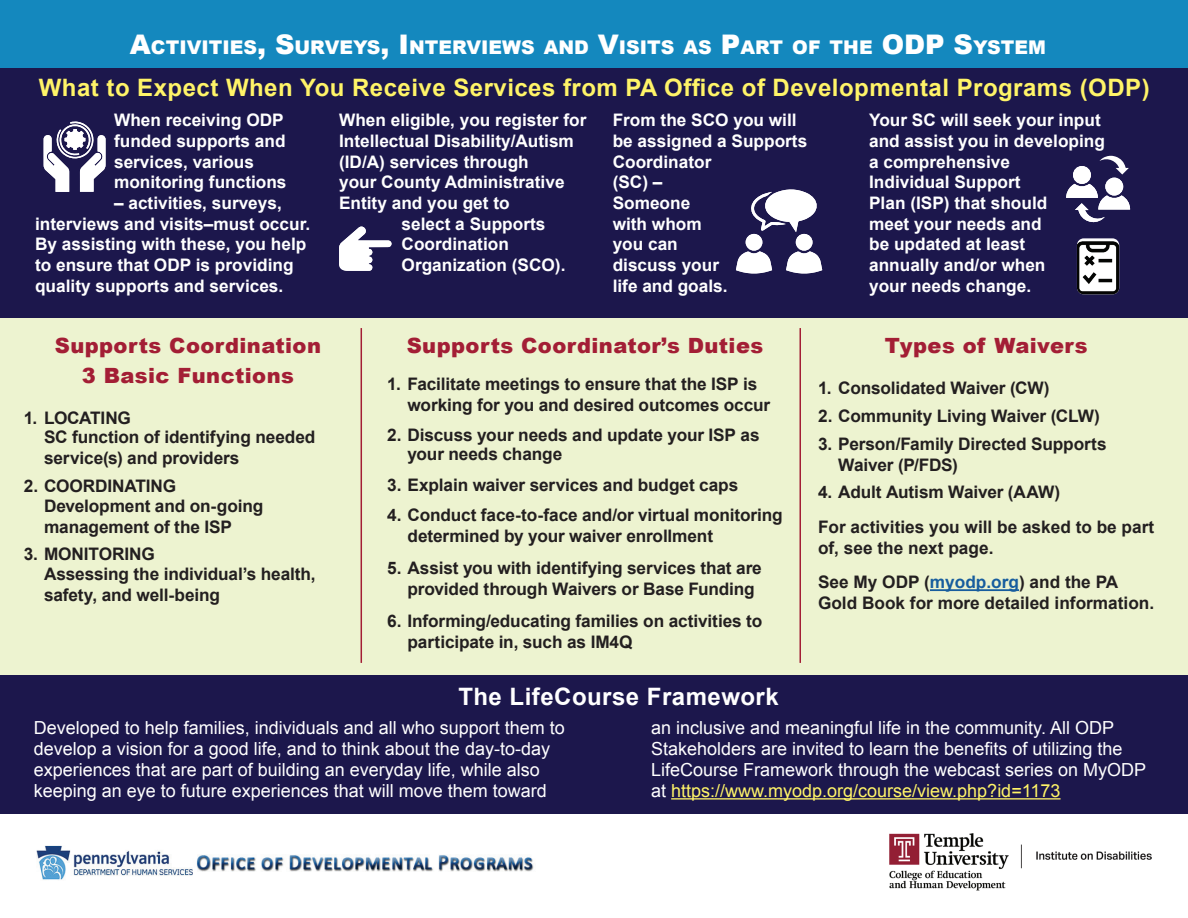
<style>
.page{position:relative;width:1188px;height:918px;background:#fff}
.page>*{position:absolute;margin:0;border:0;box-sizing:border-box;transform-origin:0 0}
.t1{font:700 24px "Arial";letter-spacing:.02em;color:#fff468}
.t2{font:700 24px "Arial";letter-spacing:.02em;color:#fff}
.Head_3{font:900 21px/30px "Arial";letter-spacing:.02em;color:#a31e35;text-align:center}
.t3{font:900 18.9px "Arial";color:#fff}
.body_backside{font:18px/21px "Arial";color:#fff}
.body_backside-2{font:700 17.25px/21px "Arial";letter-spacing:-.005em;color:#231f20}
.body_backside_white{font:700 17.25px/20.7px "Arial";color:#fff}
.s1{font-size:27px}
.s2{color:#175d9e}
.s3{color:#fff468}
</style>
<div class="page">
<div style="left:0;top:0;width:1188px;height:814px;background:#edf3d0"></div>
<div style="left:0;top:58px;width:1188px;height:260px;background:#1c174c"></div>
<div style="left:0;top:0;width:1188px;height:67px;background:#1488be"></div>
<hr style="left:930px;top:589px;width:89px;height:2px;background:#175d9e">
<img style="left:36px;top:845px;width:498px;height:35px">
<img style="left:889px;top:833px;width:263px;height:58px">
<svg style="left:44px;top:122px;width:62px;height:69px"></svg>
<div style="left:70px;top:134px;width:10px;height:11px;background:#fff;border-radius:50%"></div>
<svg style="left:339px;top:227px;width:53px;height:44px"></svg>
<svg style="left:736px;top:190px;width:86px;height:83px"></svg>
<img style="left:1077px;top:238px;width:42px;height:56px">
<svg style="left:1066px;top:156px;width:64px;height:66px"></svg>
<hr style="left:361px;top:328px;width:1px;height:335px;background:#a31e35">
<hr style="left:800px;top:328px;width:1px;height:335px;background:#a31e35">
<div style="left:0;top:675px;width:1188px;height:139px;background:#1c174c"></div>
<hr style="left:671px;top:798px;width:390px;height:2px;background:#fff468">
<h1 class="t3" style="left:130px;top:34px;width:917px"><span class="s1">A</span>CTIVITIES<span class="s1">, S</span>URVEYS<span class="s1">, I</span> NTERVIEWS AND <span class="s1">V</span>ISITS AS <span class="s1">P</span>ART OF THE <span class="s1">ODP S</span>YSTEM</h1>
<h2 class="t1" style="left:39px;top:71px;width:1112px">What to Expect When You Receive Services from PA Office of Developmental Programs (ODP)</h2>
<p class="body_backside_white" style="left:114px;top:110px;width:174px">When receiving ODP funded supports and services, various monitoring functions</p>
<p class="body_backside_white" style="left:35px;top:193px;width:277px;text-indent:79px">– activities, surveys, interviews and visits–must occur.<br>By assisting with these, you help to ensure that ODP is providing quality supports and services.</p>
<h3 class="Head_3" style="left:55px;top:329px;width:268px">Supports Coordination<br>3 Basic Functions</h3>
<p class="body_backside-2" style="left:44px;top:408px;width:273px;line-height:20.2px;text-indent:-20px">1. LOCATING<br>SC function of identifying needed service(s) and providers</p>
<p class="body_backside-2" style="left:44px;top:476px;width:221px;line-height:20.2px;text-indent:-20px">2. COORDINATING<br>Development and on-going management of the ISP</p>
<p class="body_backside-2" style="left:44px;top:545px;width:273px;line-height:20.2px;text-indent:-20px">3. MONITORING<br>Assessing the individual’s health, safety, and well-being</p>
<p class="body_backside_white" style="left:339px;top:110px;width:249px">When eligible, you register for</p>
<p class="body_backside_white" style="left:339px;top:131px;width:236px">Intellectual Disability/Autism</p>
<p class="body_backside_white" style="left:339px;top:152px;width:191px">(ID/A) services through</p>
<p class="body_backside_white" style="left:339px;top:172px;width:227px">your County Administrative</p>
<p class="body_backside_white" style="left:339px;top:193px;width:172px">Entity and you get to</p>
<p class="body_backside_white" style="left:402px;top:214px;width:145px">select a Supports</p>
<p class="body_backside_white" style="left:402px;top:235px;width:109px">Coordination</p>
<p class="body_backside_white" style="left:402px;top:255px;width:165px">Organization (SCO).</p>
<p class="body_backside_white" style="left:613px;top:110px;width:196px">From the SCO you will be assigned a Supports<br>Coordinator<br>(SC) –<br>Someone<br>with whom<br>you can<br>discuss your<br>life and goals.</p>
<p class="body_backside_white" style="left:869px;top:110px;width:237px">Your SC will seek your input and assist you in developing a comprehensive<br>Individual Support<br>Plan (ISP) that should<br>meet your needs and<br>be updated at least<br>annually and/or when<br>your needs change.</p>
<h3 class="Head_3" style="left:407px;top:329px;width:358px">Supports Coordinator’s Duties</h3>
<p class="body_backside-2" style="left:408px;top:374px;width:364px;text-indent:-20px">1. Facilitate meetings to ensure that the ISP is working for you and desired outcomes occur</p>
<p class="body_backside-2" style="left:408px;top:426px;width:354px;line-height:19.5px;text-indent:-20px">2. Discuss your needs and update your ISP as your needs change</p>
<p class="body_backside-2" style="left:387px;top:475px;width:353px">3. Explain waiver services and budget caps</p>
<p class="body_backside-2" style="left:408px;top:505px;width:377px;text-indent:-20px">4. Conduct face-to-face and/or virtual monitoring determined by your waiver enrollment</p>
<p class="body_backside-2" style="left:408px;top:558px;width:356px;text-indent:-20px">5. Assist you with identifying services that are provided through Waivers or Base Funding</p>
<p class="body_backside-2" style="left:408px;top:611px;width:356px;text-indent:-20px">6. Informing/educating families on activities to participate in, such as IM4Q</p>
<h2 class="t2" style="left:458px;top:681px;width:322px">The LifeCourse Framework</h2>
<h3 class="Head_3" style="left:885px;top:330px;width:204px">Types of Waivers</h3>
<p class="body_backside-2" style="left:818px;top:378px;width:233px">1. Consolidated Waiver (CW)</p>
<p class="body_backside-2" style="left:818px;top:406px;width:283px">2. Community Living Waiver (CLW)</p>
<p class="body_backside-2" style="left:838px;top:434px;width:270px;text-indent:-20px">3. Person/Family Directed Supports<br>Waiver (P/FDS)</p>
<p class="body_backside-2" style="left:818px;top:482px;width:244px">4. Adult Autism Waiver (AAW)</p>
<p class="body_backside-2" style="left:818px;top:517px;width:338px">For activities you will be asked to be part of, see the next page.</p>
<p class="body_backside-2" style="left:818px;top:572px;width:338px">See My ODP (<span class="s2">myodp.org</span>) and the PA<br>Gold Book for more detailed information.</p>
<p class="body_backside" style="left:34px;top:717px;width:533px">Developed to help families, individuals and all who support them to develop a vision for a good life, and to think about the day-to-day experiences that are part of building an everyday life, while also keeping an eye to future experiences that will move them toward</p>
<p class="body_backside" style="left:651px;top:717px;width:497px">an inclusive and meaningful life in the community. All ODP Stakeholders are invited to learn the benefits of utilizing the LifeCourse Framework through the webcast series on MyODP at <span class="s3">https://www.myodp.org/course/view.php?id=1173</span></p>
</div>
